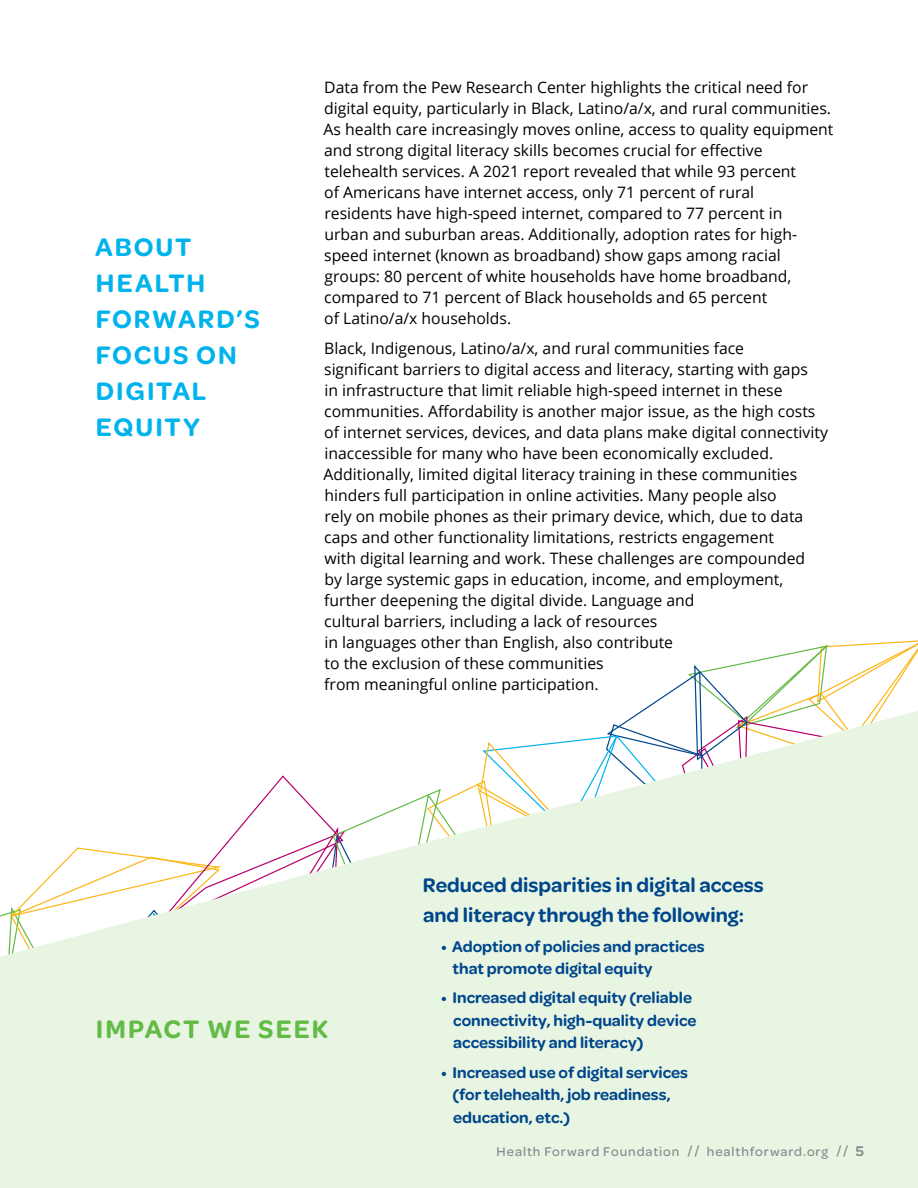
<style>
.page{position:relative;width:918px;height:1188px;background:#fff}
.page>*{position:absolute;margin:0;border:0;box-sizing:border-box;transform-origin:0 0}
.t1{font:600 27px/36px "Omnes";letter-spacing:.07em;color:#00b3ec}
.t2{font:600 27px "Omnes";letter-spacing:.075em;color:#62bb46}
.t3{font:600 21px/30px "Omnes";color:#00468b}
.t4{font:600 16.5px/22.5px "Omnes";color:#00468b}
.t5{font:15.75px/21px "Open Sans";color:#000}
.t6{font:500 13.5px "Omnes";letter-spacing:.065em;color:#888b8d}
.s1{font-weight:600;font-size:15px}
</style>
<div class="page">
<svg style="left:641px;top:640px;width:277px;height:71px"></svg>
<svg style="left:0;top:711px;width:918px;height:477px;fill:#e8f5e3"></svg>
<h1 class="t1" style="left:95px;top:227px;width:166px">ABOUT<br>HEALTH<br>FORWARD’S<br>FOCUS ON<br>DIGITAL<br>EQUITY</h1>
<p class="t5" style="left:324px;top:76px;width:511px">Data from the Pew Research Center highlights the critical need for digital equity, particularly in Black, Latino/a/x, and rural communities.<br>As health care increasingly moves online, access to quality equipment and strong digital literacy skills becomes crucial for effective telehealth services. A 2021 report revealed that while 93 percent<br>of Americans have internet access, only 71 percent of rural<br>residents have high-speed internet, compared to 77 percent in<br>urban and suburban areas. Additionally, adoption rates for high&shy;speed internet (known as broadband) show gaps among racial groups: 80 percent of white households have home broadband, compared to 71 percent of Black households and 65 percent<br>of Latino/a/x households.</p>
<p class="t5" style="left:324px;top:337px;width:506px">Black, Indigenous, Latino/a/x, and rural communities face<br>significant barriers to digital access and literacy, starting with gaps<br>in infrastructure that limit reliable high-speed internet in these communities. Affordability is another major issue, as the high costs of internet services, devices, and data plans make digital connectivity inaccessible for many who have been economically excluded.<br>Additionally, limited digital literacy training in these communities hinders full participation in online activities. Many people also<br>rely on mobile phones as their primary device, which, due to data caps and other functionality limitations, restricts engagement<br>with digital learning and work. These challenges are compounded<br>by large systemic gaps in education, income, and employment, further deepening the digital divide. Language and<br>cultural barriers, including a lack of resources<br>in languages other than English, also contribute<br>to the exclusion of these communities<br>from meaningful online participation.</p>
<h1 class="t2" style="left:96px;top:1010px;width:234px">IMPACT WE SEEK</h1>
<h2 class="t3" style="left:423px;top:868px;width:343px">Reduced disparities in digital access and literacy through the following:</h2>
<p class="t4" style="left:453px;top:934px;width:254px;text-indent:-11px">• Adoption of policies and practices that promote digital equity</p>
<p class="t4" style="left:453px;top:986px;width:245px;text-indent:-12px">• Increased digital equity (reliable connectivity, high-quality device accessibility and literacy)</p>
<p class="t4" style="left:453px;top:1060px;width:237px;text-indent:-11px">• Increased use of digital services (for telehealth, job readiness, education, etc.)</p>
<p class="t6" style="left:497px;top:1142px;width:369px">Health Forward Foundation // healthforward.org // <span class="s1">5</span></p>
</div>
